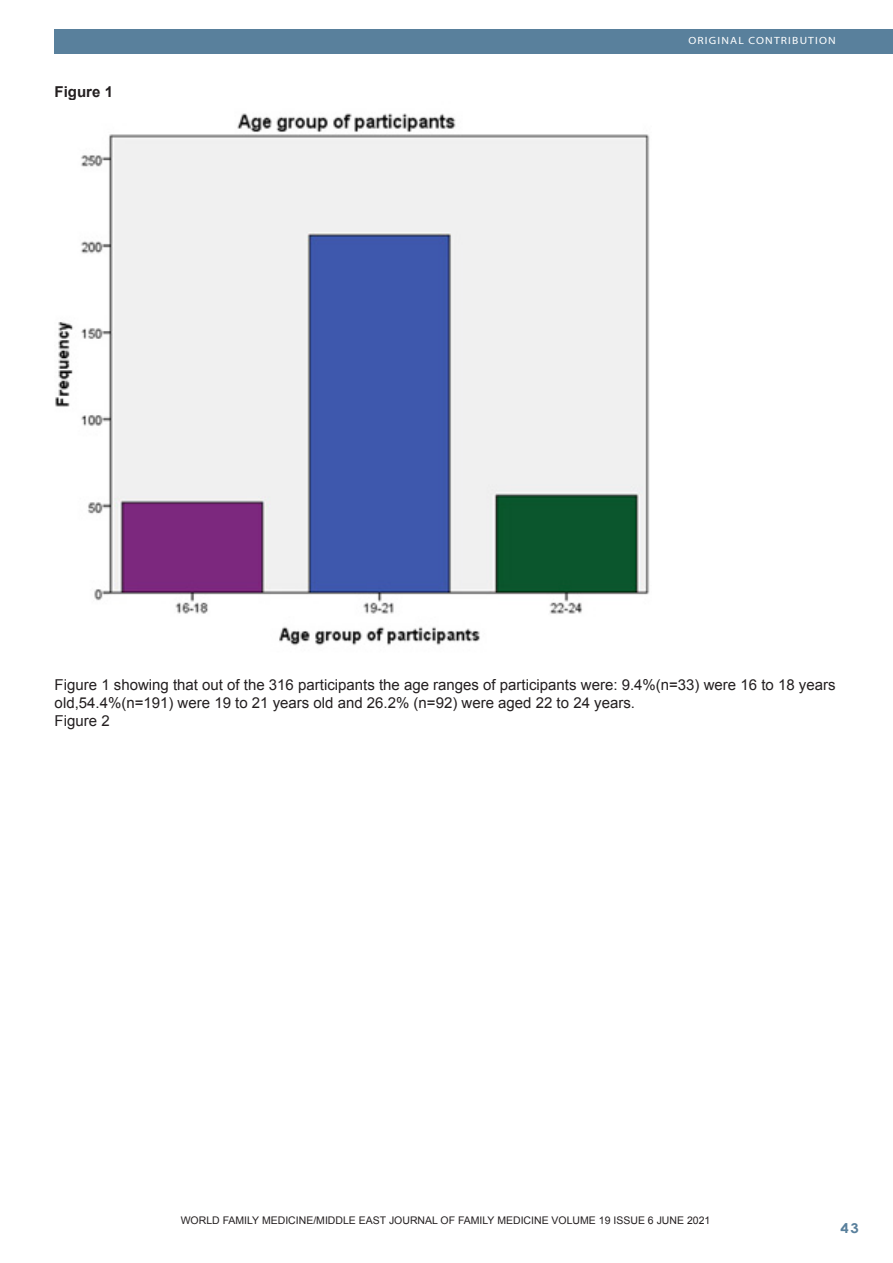
<style>
.page{position:relative;width:893px;height:1263px;background:#fff}
.page>*{position:absolute;margin:0;border:0;box-sizing:border-box;transform-origin:0 0}
.Footnote_Text{font:15px/18px "Arial";color:#231f20}
.Footnote_Text-2{font:700 15px "Arial";color:#231f20}
.t1{font:700 13.5px "Century Gothic";color:#59809c;scale:1.1 1}
.Footnote_Text-3{font:10.5px "Arial";color:#231f20}
.t2{font:10.5px "Myriad";letter-spacing:.1em;color:#fff;scale:1.1 1}
</style>
<div class="page">
<div style="left:54px;top:30px;width:839px;height:24px;background:#59809c"></div>
<img style="left:55px;top:113px;width:595px;height:533px">
<p class="Footnote_Text-2" style="left:55px;top:82px;width:60px">Figure 1</p>
<p class="t2" style="left:688px;top:35px;width:135px">ORIGINAL CONTRIBUTION</p>
<p class="Footnote_Text" style="left:55px;top:676px;width:782px">Figure 1 showing that out of the 316 participants the age ranges of participants were: 9.4%(n=33) were 16 to 18 years old,54.4%(n=191) were 19 to 21 years old and 26.2% (n=92) were aged 22 to 24 years.</p>
<p class="Footnote_Text" style="left:55px;top:712px;width:57px">Figure 2</p>
<p class="Footnote_Text-3" style="left:181px;top:1214px;width:531px">WORLD FAMILY MEDICINE/MIDDLE EAST JOURNAL OF FAMILY MEDICINE VOLUME 19 ISSUE 6 JUNE 2021</p>
<p class="t1" style="left:840px;top:1218px;width:18px">43</p>
</div>
